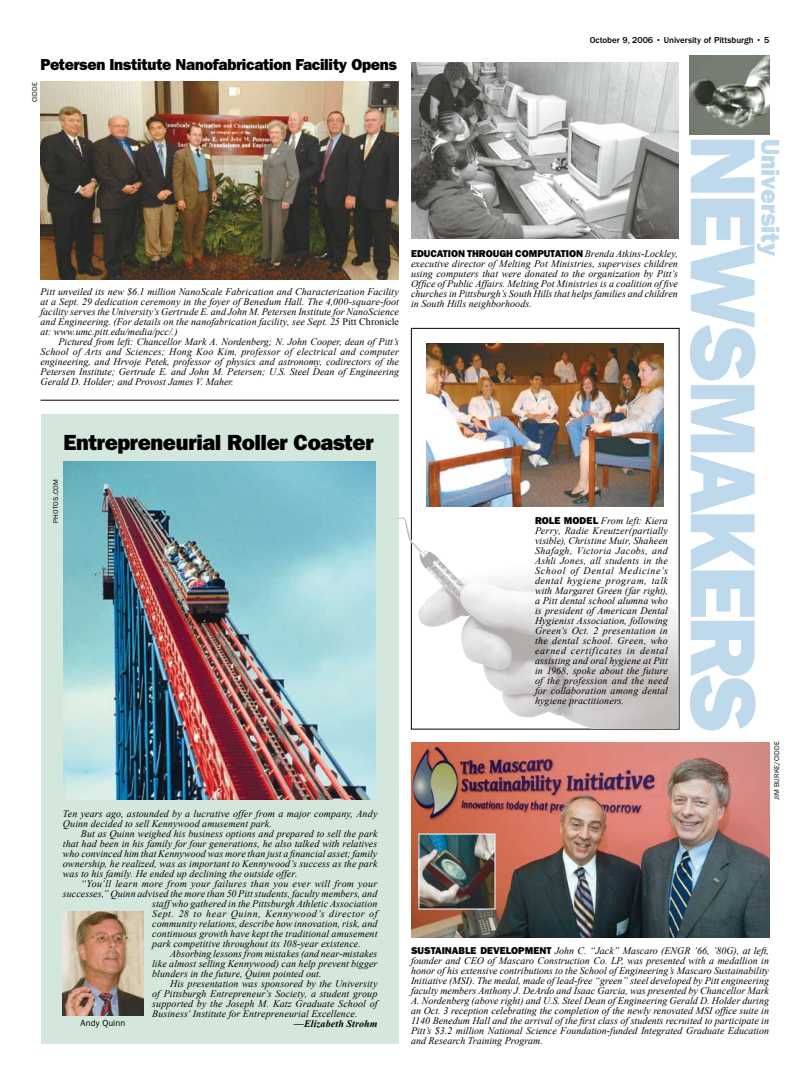
<style>
.page{position:relative;width:810px;height:1080px;background:#fff}
.page>*{position:absolute;margin:0;border:0;box-sizing:border-box;transform-origin:0 0}
.t1{font:800 93px "Franklin Gothic";letter-spacing:-.04em;color:#bed9ec}
.t2{font:800 26px "Franklin Gothic";letter-spacing:-.01em;color:#bed9ec;scale:.95 1}
.t3{font:800 22px "Franklin Gothic";letter-spacing:-.02em;color:#000}
.t4{font:800 16px "Franklin Gothic";letter-spacing:-.02em;color:#000}
.t5{font:italic 10px/10px "Times New Roman";letter-spacing:.005em;color:#000;text-align:justify}
.t6{font:italic 10px "Times New Roman";letter-spacing:.025em;color:#000}
.t7{font:800 10px "Franklin Gothic";color:#000}
.t8{font:italic 10px "Times New Roman";letter-spacing:.05em;color:#000}
.t9{font:italic 700 10px "Times New Roman";letter-spacing:.01em;color:#000}
.t10{font:500 9px "Franklin Gothic";color:#000}
.t11{font:9px "Franklin Gothic";letter-spacing:.01em;color:#000}
.t12{font:7px "Franklin Gothic";letter-spacing:.02em;color:#000}
.s1{font-style:normal}
.s2{font-family:"Times New Roman";font-weight:400;font-style:italic}
.s3{font-family:"Franklin Gothic";font-weight:800;font-style:normal}
</style>
<div class="page">
<div style="left:41px;top:414px;width:358px;height:630px;background:#d4e7dd"></div>
<img style="left:380px;top:517px;width:298px;height:212px">
<img style="left:426px;top:343px;width:238px;height:164px">
<img style="left:690px;top:56px;width:79px;height:79px">
<img style="left:64px;top:461px;width:312px;height:338px">
<img style="left:411px;top:62px;width:267px;height:177px">
<img style="left:62px;top:912px;width:81px;height:103px">
<img style="left:411px;top:742px;width:359px;height:196px">
<img style="left:420px;top:836px;width:74px;height:72px">
<div style="left:418px;top:834px;width:78px;height:76px;border:1px solid #fff"></div>
<img style="left:40px;top:82px;width:359px;height:198px">
<hr style="left:40px;top:400px;width:359px;height:1px;background:#000">
<h3 class="t4" style="left:40px;top:56px;width:358px">Petersen Institute Nanofabrication Facility Opens</h3>
<p class="t12" style="left:31px;top:102px;width:21px;rotate:-90deg">CIDDE</p>
<p class="t10" style="left:590px;top:35px;width:173px">October 9, 2006 • University of Pittsburgh •</p>
<p class="t5" style="left:40px;top:286px;width:360px">Pitt unveiled its new $6.1 million NanoScale Fabrication and Characterization Facility at a Sept. 29 dedication ceremony in the foyer of Benedum Hall. The 4,000-square-foot facility serves the University’s Gertrude E. and John M. Petersen Institute for NanoScience and Engineering. (For details on the nanofabrication facility, see Sept. 25 <span class="s1">Pitt Chronicle </span>at: www.umc.pitt.edu/media/pcc/.)</p>
<p class="t5" style="left:40px;top:336px;width:360px;text-indent:18px">Pictured from left: Chancellor Mark A. Nordenberg; N. John Cooper, dean of Pitt’s School of Arts and Sciences; Hong Koo Kim, professor of electrical and computer engineering, and Hrvoje Petek, professor of physics and astronomy, codirectors of the Petersen Institute; Gertrude E. and John M. Petersen; U.S. Steel Dean of Engineering Gerald D. Holder; and Provost James V. Maher.</p>
<h3 class="t3" style="left:64px;top:429px;width:312px">Entrepreneurial Roller Coaster</h3>
<p class="t12" style="left:52px;top:523px;width:45px;rotate:-90deg">PHOTOS.COM</p>
<p class="t5" style="left:63px;top:808px;width:316px">Ten years ago, astounded by a lucrative offer from a major company, Andy<br>Quinn decided to sell Kennywood amusement park.</p>
<p class="t5" style="left:63px;top:828px;width:316px;text-indent:18px">But as Quinn weighed his business options and prepared to sell the park that had been in his family for four generations, he also talked with relatives who convinced him that Kennywood was more than just a financial asset; family ownership, he realized, was as important to Kennywood’s success as the park was to his family. He ended up declining the outside offer.</p>
<p class="t6" style="left:81px;top:877px;width:298px">“You’ll learn more from your failures than you ever will from your</p>
<p class="t5" style="left:63px;top:888px;width:316px">successes,” Quinn advised the more than 50 Pitt students, faculty members, and</p>
<p class="t5" style="left:152px;top:898px;width:227px">staff who gathered in the Pittsburgh Athletic Association</p>
<p class="t8" style="left:152px;top:907px;width:227px">Sept. 28 to hear Quinn, Kennywood’s director of</p>
<p class="t5" style="left:152px;top:918px;width:227px">community relations, describe how innovation, risk, and</p>
<p class="t5" style="left:152px;top:928px;width:227px">continuous growth have kept the traditional amusement</p>
<p class="t5" style="left:152px;top:938px;width:210px">park competitive throughout its 108-year existence.</p>
<p class="t5" style="left:170px;top:948px;width:209px">Absorbing lessons from mistakes (and near-mistakes</p>
<p class="t5" style="left:152px;top:958px;width:227px">like almost selling Kennywood) can help prevent bigger</p>
<p class="t5" style="left:152px;top:968px;width:171px">blunders in the future, Quinn pointed out.</p>
<p class="t5" style="left:170px;top:978px;width:209px">His presentation was sponsored by the University</p>
<p class="t5" style="left:152px;top:988px;width:227px">of Pittsburgh Entrepreneur’s Society, a student group</p>
<p class="t5" style="left:152px;top:998px;width:227px">supported by the Joseph M. Katz Graduate School of</p>
<p class="t5" style="left:152px;top:1008px;width:207px">Business’ Institute for Entrepreneurial Excellence.</p>
<p class="t9" style="left:294px;top:1017px;width:85px">—Elizabeth Strohm</p>
<p class="t11" style="left:81px;top:1017px;width:46px">Andy Quinn</p>
<p class="t7" style="left:411px;top:247px;width:268px">EDUCATION THROUGH COMPUTATION <span class="s2">Brenda Atkins-Lockley,</span></p>
<p class="t5" style="left:411px;top:258px;width:268px">executive director of Melting Pot Ministries, supervises children using computers that were donated to the organization by Pitt’s Office of Public Affairs. Melting Pot Ministries is a coalition of five churches in Pittsburgh’s South Hills that helps families and children in South Hills neighborhoods.</p>
<p class="t5" style="left:535px;top:516px;width:135px"><span class="s3">ROLE MODEL</span> From left: Kiera Perry, Radie Kreutzer(partially visible), Christine Muir, Shaheen Shafagh, Victoria Jacobs, and Ashli Jones, all students in the School of Dental Medicine’s dental hygiene program, talk with Margaret Green (far right), a Pitt dental school alumna who is president of American Dental Hygienist Association, following Green’s Oct. 2 presentation in the dental school. Green, who earned certificates in dental assisting and oral hygiene at Pitt in 1968, spoke about the future of the profession and the need for collaboration among dental hygiene practitioners.</p>
<h1 class="t1" style="left:777px;top:134px;width:600px;rotate:90deg">NEWSMAKERS</h1>
<h2 class="t2" style="left:786px;top:139px;width:125px;rotate:90deg">University</h2>
<p class="t12" style="left:773px;top:800px;width:60px;rotate:-90deg">JIM BURKE/CIDDE</p>
<p class="t5" style="left:411px;top:946px;width:360px"><span class="s3">SUSTAINABLE DEVELOPMENT</span> John C. “Jack” Mascaro (ENGR ’66, ’80G), at left, founder and CEO of Mascaro Construction Co. LP, was presented with a medallion in honor of his extensive contributions to the School of Engineering’s Mascaro Sustainability Initiative (MSI). The medal, made of lead-free “green” steel developed by Pitt engineering faculty members Anthony J. DeArdo and Isaac Garcia, was presented by Chancellor Mark A. Nordenberg (above right) and U.S. Steel Dean of Engineering Gerald D. Holder during an Oct. 3 reception celebrating the completion of the newly renovated MSI office suite in 1140 Benedum Hall and the arrival of the first class of students recruited to participate in Pitt’s $3.2 million National Science Foundation-funded Integrated Graduate Education and Research Training Program.</p>
</div>
